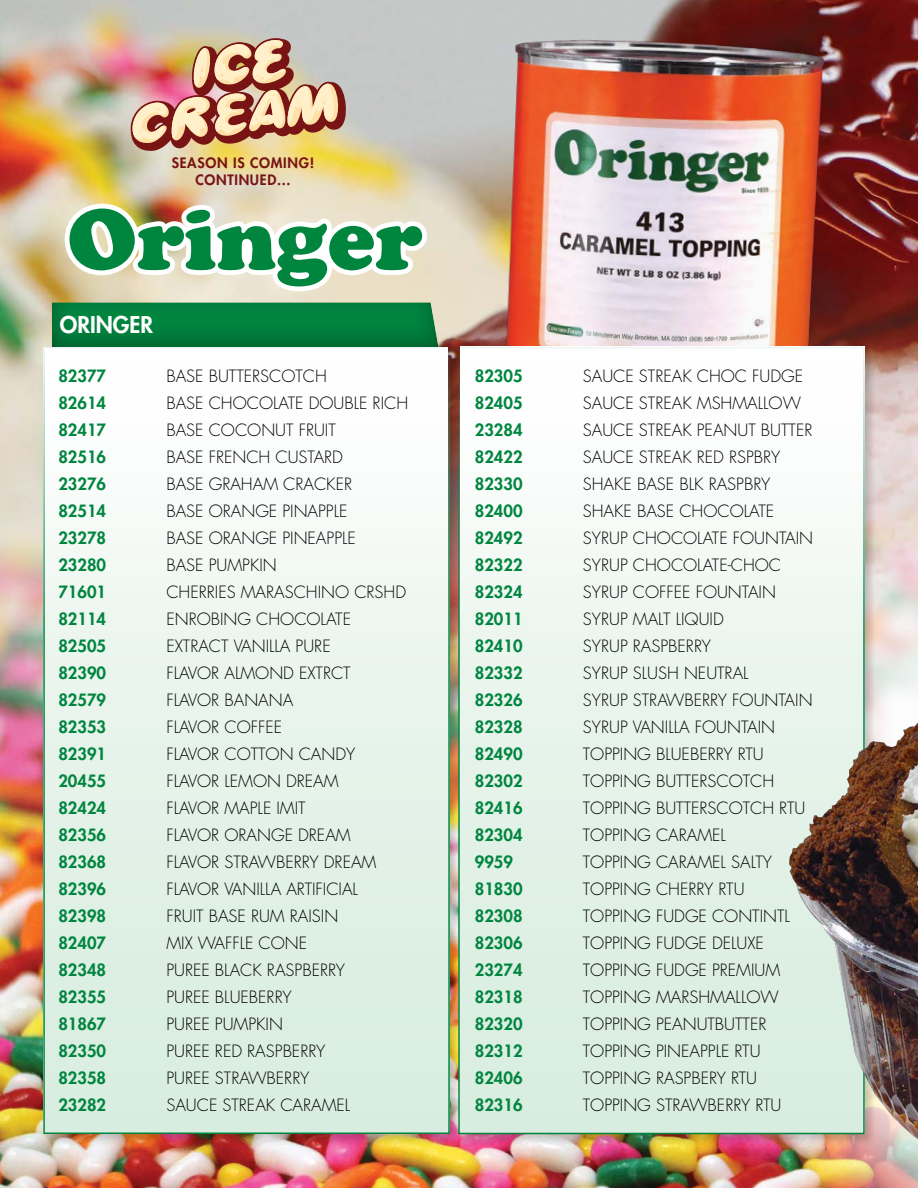
<style>
.page{position:relative;width:918px;height:1188px;background:#fff}
.page>*{position:absolute;margin:0;border:0;box-sizing:border-box;transform-origin:0 0}
.t1{font:800 22.5px "Futura Std";color:#fff}
.t2{font:300 16.5px "Futura Std";color:#000}
.t3{font:800 16.5px "Futura Std";color:#00853f}
.t4{font:800 13.95px/16.8px "Futura Std";letter-spacing:.05em;color:#781414;text-align:center}
</style>
<div class="page">
<img style="left:0;top:0;width:832px;height:333px">
<img style="left:0;top:333px;width:717px;height:855px">
<div style="left:38px;top:292px;width:416px;height:63px;background:#000;opacity:.35"></div>
<img style="left:455px;top:11px;width:377px;height:333px">
<div style="left:41px;top:344px;width:420px;height:803px;background:#000;opacity:.2"></div>
<div style="left:44px;top:348px;width:405px;height:785px;background:linear-gradient(to bottom,#fefefe,#d4ebdc)"></div>
<div style="left:43px;top:347px;width:407px;height:787px;border:2px solid #00853f"></div>
<div style="left:459px;top:348px;width:405px;height:785px;background:linear-gradient(to bottom,#fefefe,#d4ebdc)"></div>
<svg style="left:65px;top:204px;width:362px;height:87px"></svg>
<img style="left:832px;top:0;width:86px;height:482px">
<img style="left:767px;top:482px;width:151px;height:706px">
<img style="left:129px;top:37px;width:217px;height:115px">
<p class="t4" style="left:172px;top:155px;width:144px">SEASON IS COMING!<br>CONTINUED...</p>
<h1 class="t1" style="left:60px;top:310px;width:95px">ORINGER</h1>
<p class="t3" style="left:58px;top:366px;width:49px">82377</p>
<p class="t2" style="left:166px;top:366px;width:162px">BASE BUTTERSCOTCH</p>
<p class="t3" style="left:58px;top:393px;width:49px">82614</p>
<p class="t2" style="left:166px;top:393px;width:243px">BASE CHOCOLATE DOUBLE RICH</p>
<p class="t3" style="left:58px;top:420px;width:49px">82417</p>
<p class="t2" style="left:166px;top:420px;width:171px">BASE COCONUT FRUIT</p>
<p class="t3" style="left:58px;top:447px;width:49px">82516</p>
<p class="t2" style="left:166px;top:447px;width:178px">BASE FRENCH CUSTARD</p>
<p class="t3" style="left:58px;top:474px;width:49px">23276</p>
<p class="t2" style="left:166px;top:474px;width:187px">BASE GRAHAM CRACKER</p>
<p class="t3" style="left:58px;top:501px;width:49px">82514</p>
<p class="t2" style="left:166px;top:501px;width:183px">BASE ORANGE PINAPPLE</p>
<p class="t3" style="left:58px;top:528px;width:49px">23278</p>
<p class="t2" style="left:166px;top:528px;width:191px">BASE ORANGE PINEAPPLE</p>
<p class="t3" style="left:58px;top:555px;width:49px">23280</p>
<p class="t2" style="left:166px;top:555px;width:112px">BASE PUMPKIN</p>
<p class="t3" style="left:58px;top:582px;width:49px">71601</p>
<p class="t2" style="left:166px;top:582px;width:241px">CHERRIES MARASCHINO CRSHD</p>
<p class="t3" style="left:58px;top:609px;width:49px">82114</p>
<p class="t2" style="left:166px;top:609px;width:186px">ENROBING CHOCOLATE</p>
<p class="t3" style="left:58px;top:636px;width:49px">82505</p>
<p class="t2" style="left:166px;top:636px;width:166px">EXTRACT VANILLA PURE</p>
<p class="t3" style="left:58px;top:663px;width:49px">82390</p>
<p class="t2" style="left:166px;top:663px;width:186px">FLAVOR ALMOND EXTRCT</p>
<p class="t3" style="left:58px;top:690px;width:49px">82579</p>
<p class="t2" style="left:166px;top:690px;width:128px">FLAVOR BANANA</p>
<p class="t3" style="left:58px;top:717px;width:49px">82353</p>
<p class="t2" style="left:166px;top:717px;width:117px">FLAVOR COFFEE</p>
<p class="t3" style="left:58px;top:744px;width:49px">82391</p>
<p class="t2" style="left:166px;top:744px;width:190px">FLAVOR COTTON CANDY</p>
<p class="t3" style="left:58px;top:771px;width:49px">20455</p>
<p class="t2" style="left:166px;top:771px;width:174px">FLAVOR LEMON DREAM</p>
<p class="t3" style="left:58px;top:798px;width:49px">82424</p>
<p class="t2" style="left:166px;top:798px;width:141px">FLAVOR MAPLE IMIT</p>
<p class="t3" style="left:58px;top:824px;width:49px">82356</p>
<p class="t2" style="left:166px;top:825px;width:186px">FLAVOR ORANGE DREAM</p>
<p class="t3" style="left:58px;top:851px;width:49px">82368</p>
<p class="t2" style="left:166px;top:852px;width:212px">FLAVOR STRAWBERRY DREAM</p>
<p class="t3" style="left:58px;top:878px;width:49px">82396</p>
<p class="t2" style="left:166px;top:879px;width:193px">FLAVOR VANILLA ARTIFICIAL</p>
<p class="t3" style="left:58px;top:905px;width:49px">82398</p>
<p class="t2" style="left:166px;top:906px;width:173px">FRUIT BASE RUM RAISIN</p>
<p class="t3" style="left:58px;top:932px;width:49px">82407</p>
<p class="t2" style="left:166px;top:933px;width:142px">MIX WAFFLE CONE</p>
<p class="t3" style="left:58px;top:959px;width:49px">82348</p>
<p class="t2" style="left:166px;top:960px;width:180px">PUREE BLACK RASPBERRY</p>
<p class="t3" style="left:58px;top:986px;width:49px">82355</p>
<p class="t2" style="left:166px;top:987px;width:127px">PUREE BLUEBERRY</p>
<p class="t3" style="left:58px;top:1013px;width:49px">81867</p>
<p class="t2" style="left:166px;top:1014px;width:118px">PUREE PUMPKIN</p>
<p class="t3" style="left:58px;top:1040px;width:49px">82350</p>
<p class="t2" style="left:166px;top:1041px;width:160px">PUREE RED RASPBERRY</p>
<p class="t3" style="left:58px;top:1067px;width:49px">82358</p>
<p class="t2" style="left:166px;top:1068px;width:144px">PUREE STRAWBERRY</p>
<p class="t3" style="left:58px;top:1094px;width:49px">23282</p>
<p class="t2" style="left:166px;top:1095px;width:185px">SAUCE STREAK CARAMEL</p>
<p class="t3" style="left:475px;top:366px;width:49px">82305</p>
<p class="t2" style="left:583px;top:366px;width:222px">SAUCE STREAK CHOC FUDGE</p>
<p class="t3" style="left:475px;top:393px;width:49px">82405</p>
<p class="t2" style="left:583px;top:393px;width:220px">SAUCE STREAK MSHMALLOW</p>
<p class="t3" style="left:475px;top:420px;width:49px">23284</p>
<p class="t2" style="left:583px;top:420px;width:231px">SAUCE STREAK PEANUT BUTTER</p>
<p class="t3" style="left:475px;top:447px;width:49px">82422</p>
<p class="t2" style="left:583px;top:447px;width:199px">SAUCE STREAK RED RSPBRY</p>
<p class="t3" style="left:475px;top:474px;width:49px">82330</p>
<p class="t2" style="left:583px;top:474px;width:189px">SHAKE BASE BLK RASPBRY</p>
<p class="t3" style="left:475px;top:501px;width:49px">82400</p>
<p class="t2" style="left:583px;top:501px;width:193px">SHAKE BASE CHOCOLATE</p>
<p class="t3" style="left:475px;top:528px;width:49px">82492</p>
<p class="t2" style="left:583px;top:528px;width:232px">SYRUP CHOCOLATE FOUNTAIN</p>
<p class="t3" style="left:475px;top:555px;width:49px">82322</p>
<p class="t2" style="left:583px;top:555px;width:200px">SYRUP CHOCOLATE-CHOC</p>
<p class="t3" style="left:475px;top:582px;width:49px">82324</p>
<p class="t2" style="left:583px;top:582px;width:195px">SYRUP COFFEE FOUNTAIN</p>
<p class="t3" style="left:475px;top:609px;width:49px">82011</p>
<p class="t2" style="left:583px;top:609px;width:142px">SYRUP MALT LIQUID</p>
<p class="t3" style="left:475px;top:636px;width:49px">82410</p>
<p class="t2" style="left:583px;top:636px;width:130px">SYRUP RASPBERRY</p>
<p class="t3" style="left:475px;top:663px;width:49px">82332</p>
<p class="t2" style="left:583px;top:663px;width:167px">SYRUP SLUSH NEUTRAL</p>
<p class="t3" style="left:475px;top:690px;width:49px">82326</p>
<p class="t2" style="left:583px;top:690px;width:231px">SYRUP STRAWBERRY FOUNTAIN</p>
<p class="t3" style="left:475px;top:717px;width:49px">82328</p>
<p class="t2" style="left:583px;top:717px;width:194px">SYRUP VANILLA FOUNTAIN</p>
<p class="t3" style="left:475px;top:744px;width:49px">82490</p>
<p class="t2" style="left:583px;top:744px;width:182px">TOPPING BLUEBERRY RTU</p>
<p class="t3" style="left:475px;top:771px;width:49px">82302</p>
<p class="t2" style="left:583px;top:771px;width:193px">TOPPING BUTTERSCOTCH</p>
<p class="t3" style="left:475px;top:798px;width:49px">82416</p>
<p class="t2" style="left:583px;top:798px;width:224px">TOPPING BUTTERSCOTCH RTU</p>
<p class="t3" style="left:475px;top:824px;width:49px">82304</p>
<p class="t2" style="left:583px;top:825px;width:145px">TOPPING CARAMEL</p>
<p class="t3" style="left:475px;top:851px;width:40px">9959</p>
<p class="t2" style="left:583px;top:852px;width:191px">TOPPING CARAMEL SALTY</p>
<p class="t3" style="left:475px;top:878px;width:49px">81830</p>
<p class="t2" style="left:583px;top:879px;width:163px">TOPPING CHERRY RTU</p>
<p class="t3" style="left:475px;top:905px;width:49px">82308</p>
<p class="t2" style="left:583px;top:906px;width:209px">TOPPING FUDGE CONTINTL</p>
<p class="t3" style="left:475px;top:932px;width:49px">82306</p>
<p class="t2" style="left:583px;top:933px;width:183px">TOPPING FUDGE DELUXE</p>
<p class="t3" style="left:475px;top:959px;width:49px">23274</p>
<p class="t2" style="left:583px;top:960px;width:199px">TOPPING FUDGE PREMIUM</p>
<p class="t3" style="left:475px;top:986px;width:49px">82318</p>
<p class="t2" style="left:583px;top:987px;width:197px">TOPPING MARSHMALLOW</p>
<p class="t3" style="left:475px;top:1013px;width:49px">82320</p>
<p class="t2" style="left:583px;top:1014px;width:185px">TOPPING PEANUTBUTTER</p>
<p class="t3" style="left:475px;top:1040px;width:49px">82312</p>
<p class="t2" style="left:583px;top:1041px;width:179px">TOPPING PINEAPPLE RTU</p>
<p class="t3" style="left:475px;top:1067px;width:49px">82406</p>
<p class="t2" style="left:583px;top:1068px;width:176px">TOPPING RASPBERY RTU</p>
<p class="t3" style="left:475px;top:1094px;width:49px">82316</p>
<p class="t2" style="left:583px;top:1095px;width:200px">TOPPING STRAWBERRY RTU</p>
</div>
